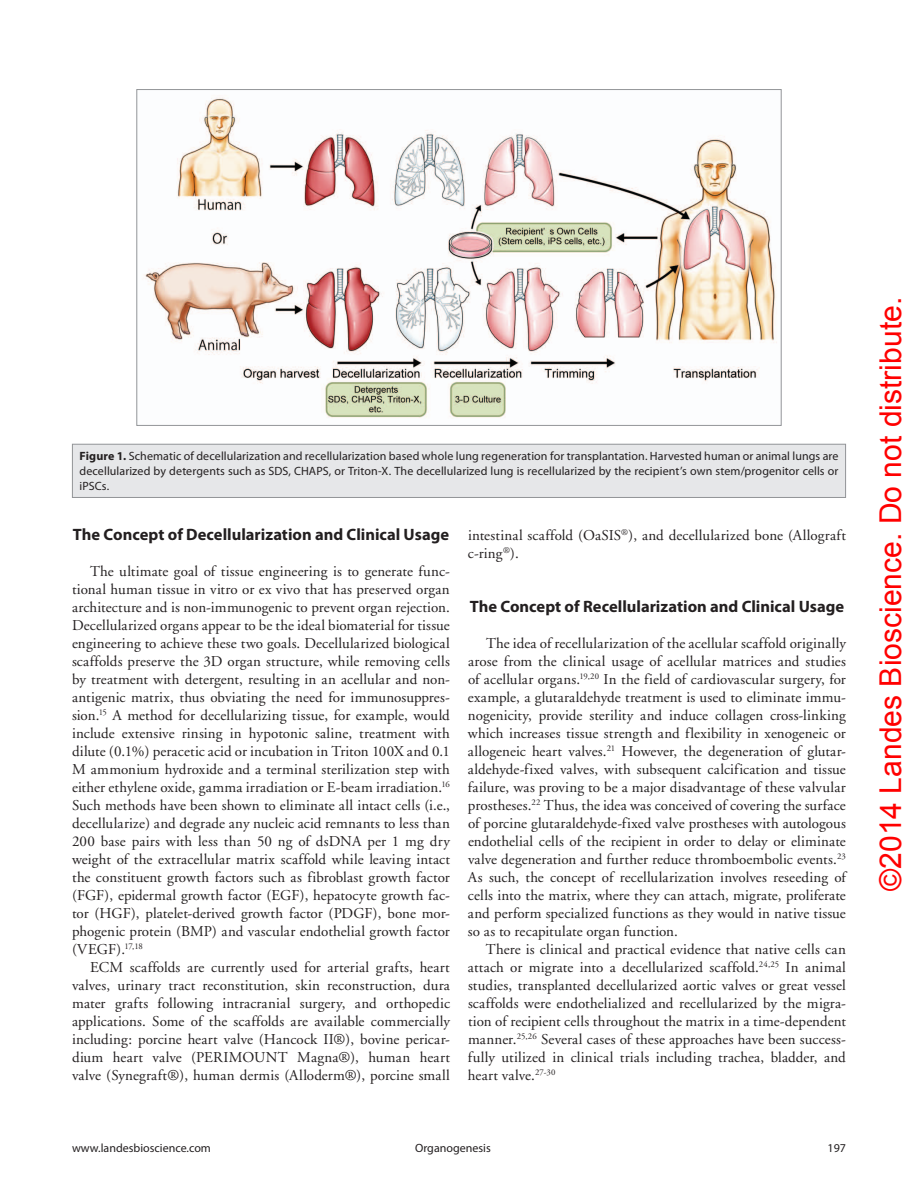
<style>
.page{position:relative;width:918px;height:1188px;background:#fff}
.page>*{position:absolute;margin:0;border:0;box-sizing:border-box;transform-origin:0 0}
.t1{font:30.15px "Arial";color:#f00}
.t2{font:700 16.5px "Myriad Pro";color:#231f20}
.t3{font:15px/18px "Adobe Garamond";letter-spacing:.01em;color:#231f20;text-align:justify}
.t4{font:12px/15px "Myriad Pro";color:#231f20;text-align:justify}
.s1{font-weight:700}
</style>
<div class="page">
<img style="left:144px;top:97px;width:633px;height:321px">
<div style="left:72px;top:444px;width:774px;height:53px;background:#e6e7e9"></div>
<div style="left:72px;top:444px;width:774px;height:54px;border:1px solid #939598"></div>
<p class="t4" style="left:80px;top:449px;width:761px"><span class="s1">Figure 1.</span> Schematic of decellularization and recellularization based whole lung regeneration for transplantation. Harvested human or animal lungs are decellularized by detergents such as SDS, CHAPS, or Triton-X. The decellularized lung is recellularized by the recipient’s own stem/progenitor cells or iPSCs.</p>
<p class="t2" style="left:73px;top:524px;width:378px">The Concept of Decellularization and Clinical Usage</p>
<p class="t3" style="left:72px;top:563px;width:380px;text-indent:18px">The ultimate goal of tissue engineering is to generate func&shy;tional human tissue in vitro or ex vivo that has preserved organ architecture and is non-immunogenic to prevent organ rejection.<br>Decellularized organs appear to be the ideal biomaterial for tissue engineering to achieve these two goals. Decellularized biological scaffolds preserve the 3D organ structure, while removing cells by treatment with detergent, resulting in an acellular and non&shy;antigenic matrix, thus obviating the need for immunosuppres&shy;sion.<sup>15</sup> A method for decellularizing tissue, for example, would include extensive rinsing in hypotonic saline, treatment with dilute (0.1%) peracetic acid or incubation in Triton 100X and 0.1<br>M ammonium hydroxide and a terminal sterilization step with either ethylene oxide, gamma irradiation or E-beam irradiation.<sup>16<br></sup>Such methods have been shown to eliminate all intact cells (i.e., decellularize) and degrade any nucleic acid remnants to less than 200 base pairs with less than 50 ng of dsDNA per 1 mg dry weight of the extracellular matrix scaffold while leaving intact the constituent growth factors such as fibroblast growth factor (FGF), epidermal growth factor (EGF), hepatocyte growth fac&shy;tor (HGF), platelet-derived growth factor (PDGF), bone mor&shy;phogenic protein (BMP) and vascular endothelial growth factor (VEGF).<sup>17,18</sup></p>
<p class="t3" style="left:72px;top:959px;width:379px;text-indent:18px">ECM scaffolds are currently used for arterial grafts, heart valves, urinary tract reconstitution, skin reconstruction, dura mater grafts following intracranial surgery, and orthopedic applications. Some of the scaffolds are available commercially including: porcine heart valve (Hancock II®), bovine pericar&shy;dium heart valve (PERIMOUNT Magna®), human heart valve (Synegraft®), human dermis (Alloderm®), porcine small</p>
<p class="t3" style="left:468px;top:527px;width:379px">intestinal scaffold (OaSIS<sup>®</sup>), and decellularized bone (Allograft c-ring<sup>®</sup>).</p>
<p class="t2" style="left:470px;top:596px;width:376px">The Concept of Recellularization and Clinical Usage</p>
<p class="t3" style="left:468px;top:635px;width:379px;text-indent:18px">The idea of recellularization of the acellular scaffold originally arose from the clinical usage of acellular matrices and studies of acellular organs.<sup>19,20</sup> In the field of cardiovascular surgery, for example, a glutaraldehyde treatment is used to eliminate immu&shy;nogenicity, provide sterility and induce collagen cross-linking which increases tissue strength and flexibility in xenogeneic or allogeneic heart valves.<sup>21</sup> However, the degeneration of glutar&shy;aldehyde-fixed valves, with subsequent calcification and tissue failure, was proving to be a major disadvantage of these valvular prostheses.<sup>22</sup> Thus, the idea was conceived of covering the surface of porcine glutaraldehyde-fixed valve prostheses with autologous endothelial cells of the recipient in order to delay or eliminate valve degeneration and further reduce thromboembolic events.<sup>23<br></sup>As such, the concept of recellularization involves reseeding of cells into the matrix, where they can attach, migrate, proliferate and perform specialized functions as they would in native tissue so as to recapitulate organ function.</p>
<p class="t3" style="left:468px;top:941px;width:379px;text-indent:18px">There is clinical and practical evidence that native cells can attach or migrate into a decellularized scaffold.<sup>24,25</sup> In animal studies, transplanted decellularized aortic valves or great vessel scaffolds were endothelialized and recellularized by the migra&shy;tion of recipient cells throughout the matrix in a time-dependent manner.<sup>25,26</sup> Several cases of these approaches have been success&shy;fully utilized in clinical trials including trachea, bladder, and heart valve.<sup>27-30</sup></p>
<p class="t4" style="left:72px;top:1140px;width:140px">www.landesbioscience.com</p>
<p class="t4" style="left:415px;top:1140px;width:77px">Organogenesis</p>
<p class="t4" style="left:828px;top:1140px;width:20px">197</p>
<h1 class="t1" style="left:871px;top:891px;width:595px;rotate:-90deg">©2014 Landes Bioscience. Do not distribute.</h1>
</div>
